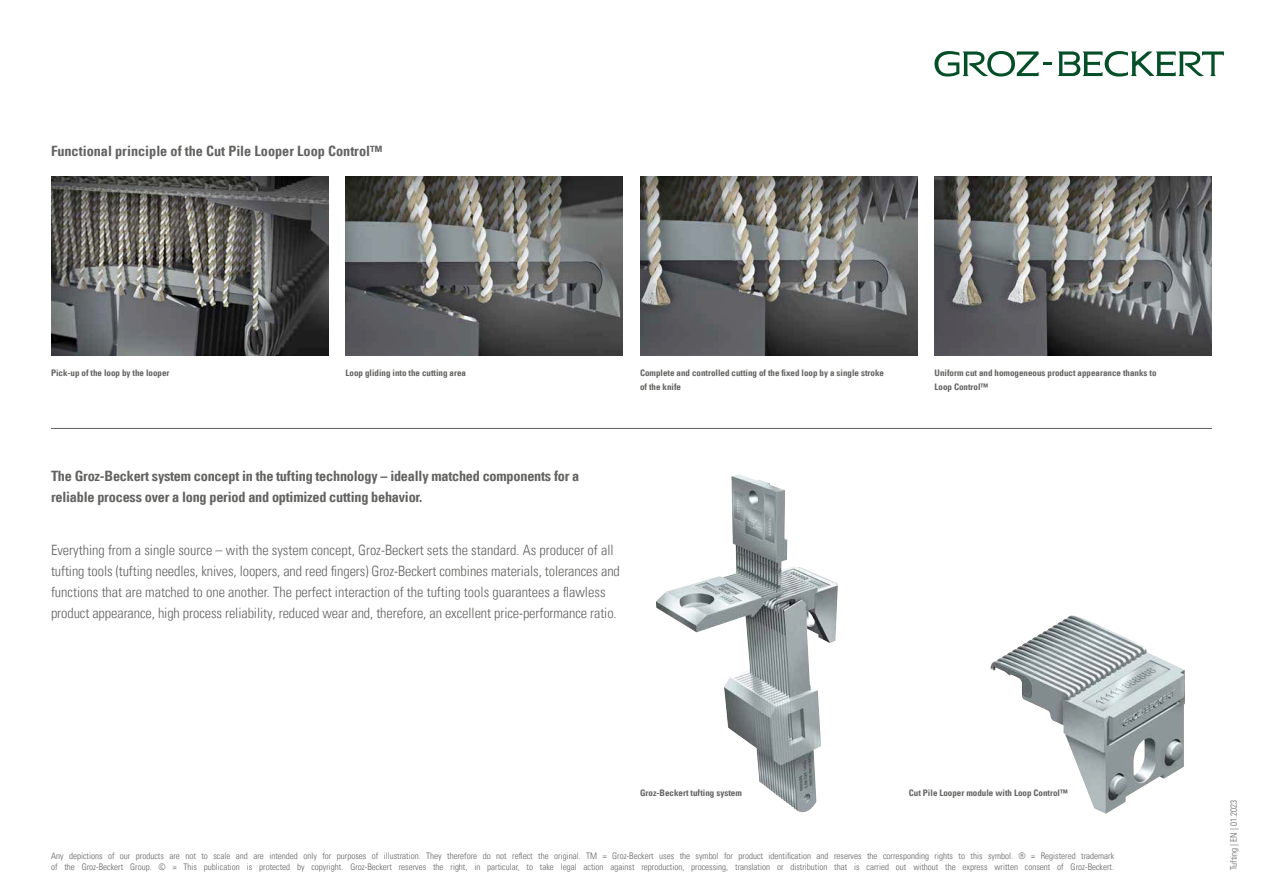
<style>
.page{position:relative;width:1263px;height:893px;background:#fff}
.page>*{position:absolute;margin:0;border:0;box-sizing:border-box;transform-origin:0 0}
.t1{font:14.25px/21px "Univers Com 47 Light Cond";letter-spacing:-.005em;color:#636362}
.t2{font:14.25px/21px "Univers Com 67 Bold Cond";letter-spacing:-.015em;color:#636362}
.t3{font:9px/10.5px "Univers Com 47 Light Cond";color:#636362}
.t4{font:9px/13.5px "Univers Com 67 Bold Cond";color:#636362}
</style>
<div class="page">
<svg style="left:1058px;top:51px;width:166px;height:26px"></svg>
<svg style="left:934px;top:51px;width:117px;height:26px"></svg>
<img style="left:51px;top:177px;width:277px;height:178px">
<img style="left:345px;top:177px;width:278px;height:178px">
<img style="left:640px;top:177px;width:277px;height:178px">
<img style="left:934px;top:177px;width:278px;height:178px">
<hr style="left:51px;top:428px;width:1161px;height:1px;background:#636362">
<img style="left:656px;top:475px;width:182px;height:338px">
<img style="left:990px;top:615px;width:195px;height:199px">
<h1 class="t2" style="left:51px;top:140px;width:333px">Functional principle of the Cut Pile Looper Loop Control™</h1>
<p class="t4" style="left:51px;top:366px;width:120px">Pick-up of the loop by the looper</p>
<p class="t4" style="left:345px;top:366px;width:122px">Loop gliding into the cutting area</p>
<p class="t4" style="left:640px;top:366px;width:246px">Complete and controlled cutting of the fixed loop by a single stroke of the knife</p>
<h1 class="t2" style="left:51px;top:466px;width:530px">The Groz-Beckert system concept in the tufting technology – ideally matched components for a reliable process over a long period and optimized cutting behavior.</h1>
<p class="t1" style="left:51px;top:539px;width:570px">Everything from a single source – with the system concept, Groz-Beckert sets the standard. As producer of all tufting tools (tufting needles, knives, loopers, and reed fingers) Groz-Beckert combines materials, tolerances and functions that are matched to one another. The perfect interaction of the tufting tools guarantees a flawless product appearance, high process reliability, reduced wear and, therefore, an excellent price-performance ratio.</p>
<p class="t4" style="left:934px;top:366px;width:223px">Uniform cut and homogeneous product appearance thanks to<br>Loop Control™</p>
<p class="t4" style="left:640px;top:786px;width:103px">Groz-Beckert tufting system</p>
<p class="t4" style="left:909px;top:786px;width:160px">Cut Pile Looper module with Loop Control™</p>
<p class="t3" style="left:51px;top:851px;width:1064px">Any depictions of our products are not to scale and are intended only for purposes of illustration. They therefore do not reflect the original. TM = Groz-Beckert uses the symbol for product identification and reserves the corresponding rights to this symbol. ® = Registered trademark of the Groz-Beckert Group. © = This publication is protected by copyright. Groz-Beckert reserves the right, in particular, to take legal action against reproduction, processing, translation or distribution that is carried out without the express written consent of Groz-Beckert.</p>
<p class="t3" style="left:1228px;top:870px;width:71px;rotate:-90deg">Tufting | EN | 01.2023</p>
</div>
